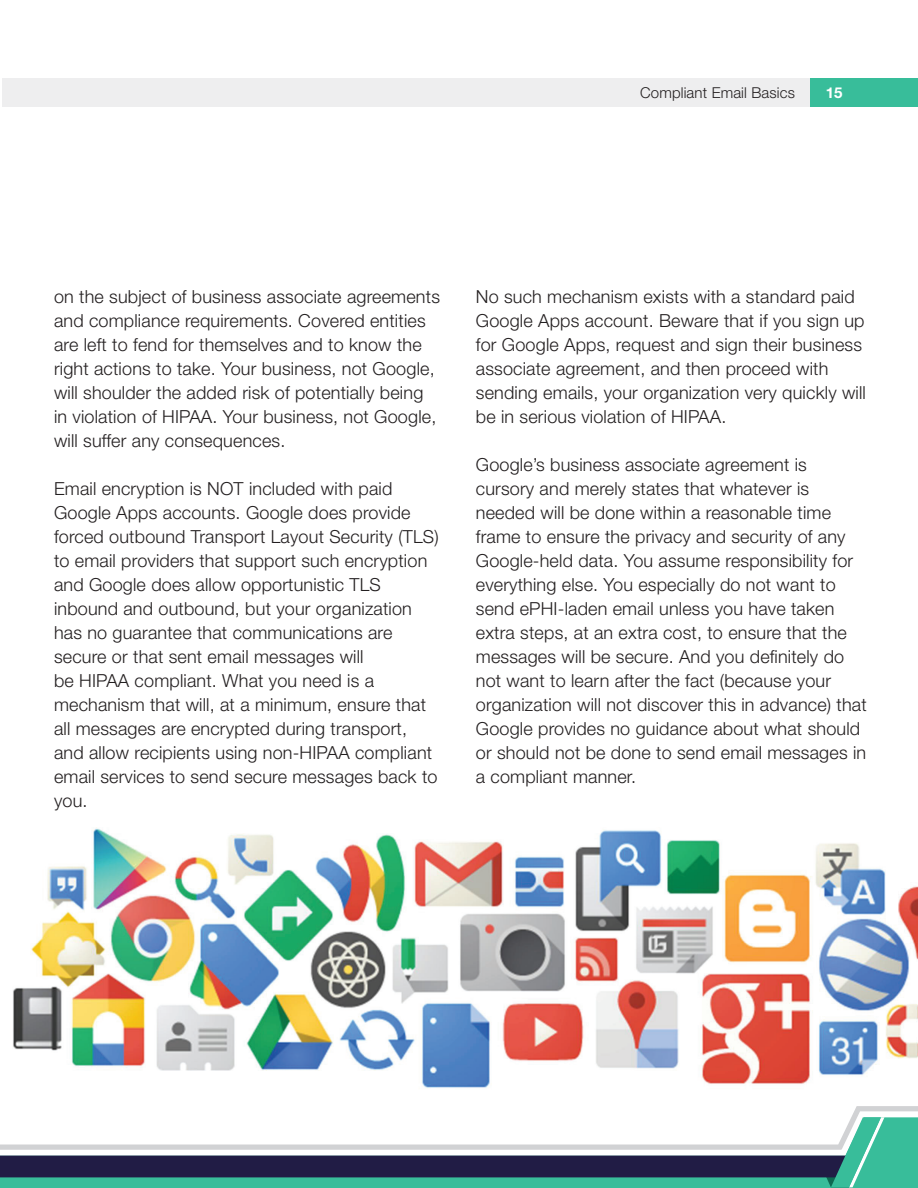
<style>
.page{position:relative;width:918px;height:1188px;background:#fff}
.page>*{position:absolute;margin:0;border:0;box-sizing:border-box;transform-origin:0 0}
.t1{font:300 18px/24px "Helvetica Neue LT Std";letter-spacing:.01em;color:#231f20}
.t2{font:300 15px "Helvetica Neue LT Std";letter-spacing:.01em;color:#231f20}
.t3{font:700 15px "Helvetica Neue LT Std";color:#fff}
</style>
<div class="page">
<svg style="left:0;top:1108px;width:918px;height:80px"></svg>
<div style="left:810px;top:79px;width:108px;height:28px;background:#38bd9a"></div>
<div style="left:2px;top:79px;width:808px;height:28px;background:#eeeeef"></div>
<svg style="left:0;top:1117px;width:884px;height:70px"></svg>
<img style="left:13px;top:827px;width:905px;height:261px">
<p class="t2" style="left:640px;top:83px;width:156px">Compliant Email Basics</p>
<p class="t3" style="left:826px;top:83px;width:18px">15</p>
<p class="t1" style="left:54px;top:285px;width:388px">on the subject of business associate agreements and compliance requirements. Covered entities are left to fend for themselves and to know the right actions to take. Your business, not Google, will shoulder the added risk of potentially being in violation of HIPAA. Your business, not Google, will suffer any consequences.</p>
<p class="t1" style="left:54px;top:477px;width:386px">Email encryption is NOT included with paid Google Apps accounts. Google does provide forced outbound Transport Layout Security (TLS) to email providers that support such encryption and Google does allow opportunistic TLS inbound and outbound, but your organization has no guarantee that communications are secure or that sent email messages will<br>be HIPAA compliant. What you need is a mechanism that will, at a minimum, ensure that all messages are encrypted during transport, and allow recipients using non-HIPAA compliant email services to send secure messages back to you.</p>
<p class="t1" style="left:476px;top:284px;width:392px">No such mechanism exists with a standard paid Google Apps account. Beware that if you sign up for Google Apps, request and sign their business associate agreement, and then proceed with sending emails, your organization very quickly will be in serious violation of HIPAA.</p>
<p class="t1" style="left:476px;top:452px;width:392px">Google’s business associate agreement is cursory and merely states that whatever is needed will be done within a reasonable time frame to ensure the privacy and security of any Google-held data. You assume responsibility for everything else. You especially do not want to send ePHI-laden email unless you have taken extra steps, at an extra cost, to ensure that the messages will be secure. And you definitely do not want to learn after the fact (because your organization will not discover this in advance) that Google provides no guidance about what should or should not be done to send email messages in a compliant manner.</p>
</div>
